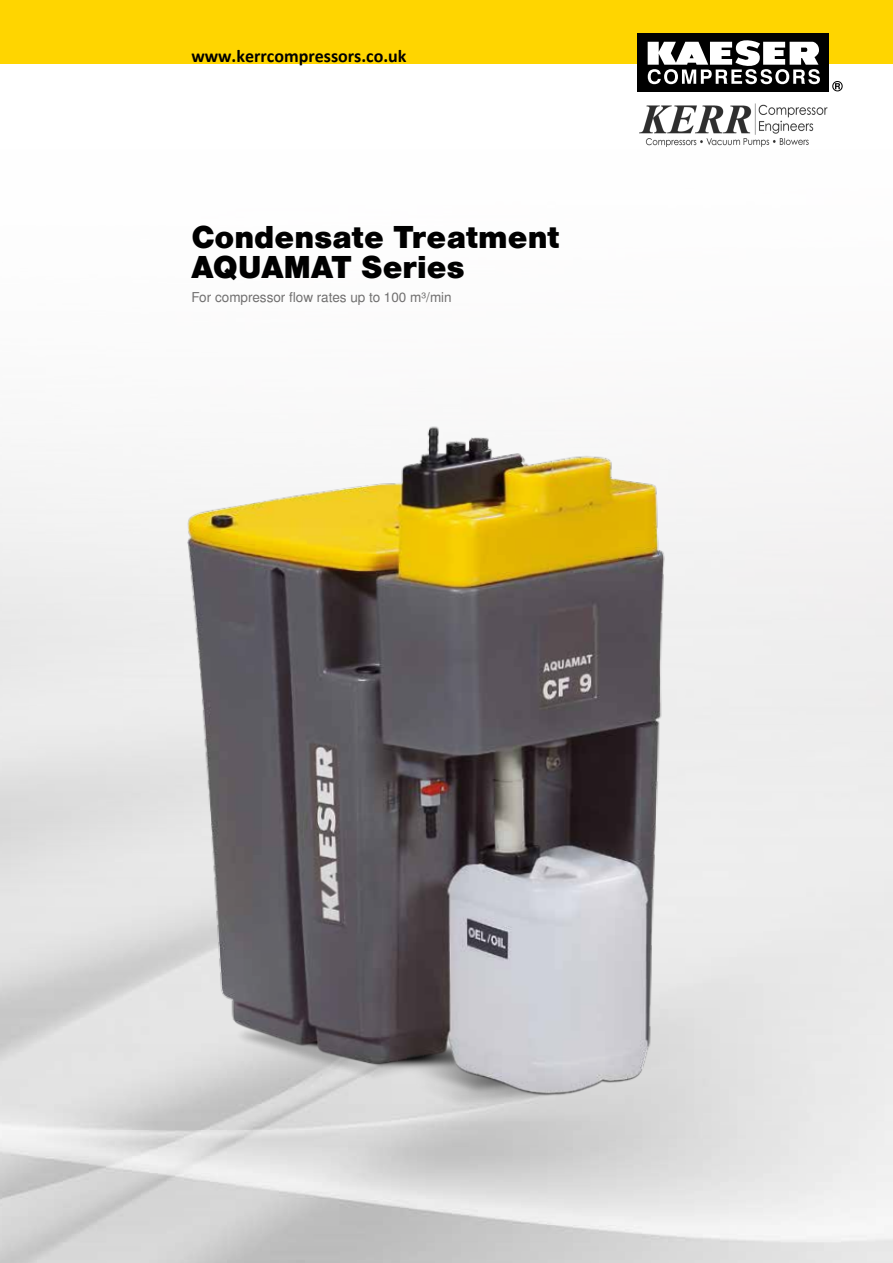
<style>
.page{position:relative;width:893px;height:1263px;background:#fff}
.page>*{position:absolute;margin:0;border:0;box-sizing:border-box;transform-origin:0 0}
.t1{font:900 30px/30px "Nimbus San L";color:#000}
.t2{font:700 18px "Calibri";color:#000}
.t3{font:13.5px "Nimbus San L";color:#706f6f}
</style>
<div class="page">
<div style="left:0;top:0;width:893px;height:64px;background:#ffd500"></div>
<div style="left:637px;top:33px;width:192px;height:58px;background:#000"></div>
<svg style="left:648px;top:40px;width:172px;height:44px"></svg>
<svg style="left:832px;top:81px;width:11px;height:10px"></svg>
<img style="left:0;top:426px;width:893px;height:837px">
<img style="left:639px;top:103px;width:189px;height:44px">
<h2 class="t2" style="left:191px;top:43px;width:217px">www.kerrcompressors.co.uk</h2>
<h1 class="t1" style="left:191px;top:222px;width:370px">Condensate Treatment<br>AQUAMAT Series</h1>
<p class="t3" style="left:191px;top:289px;width:262px">For compressor flow rates up to 100 m³/min</p>
</div>
